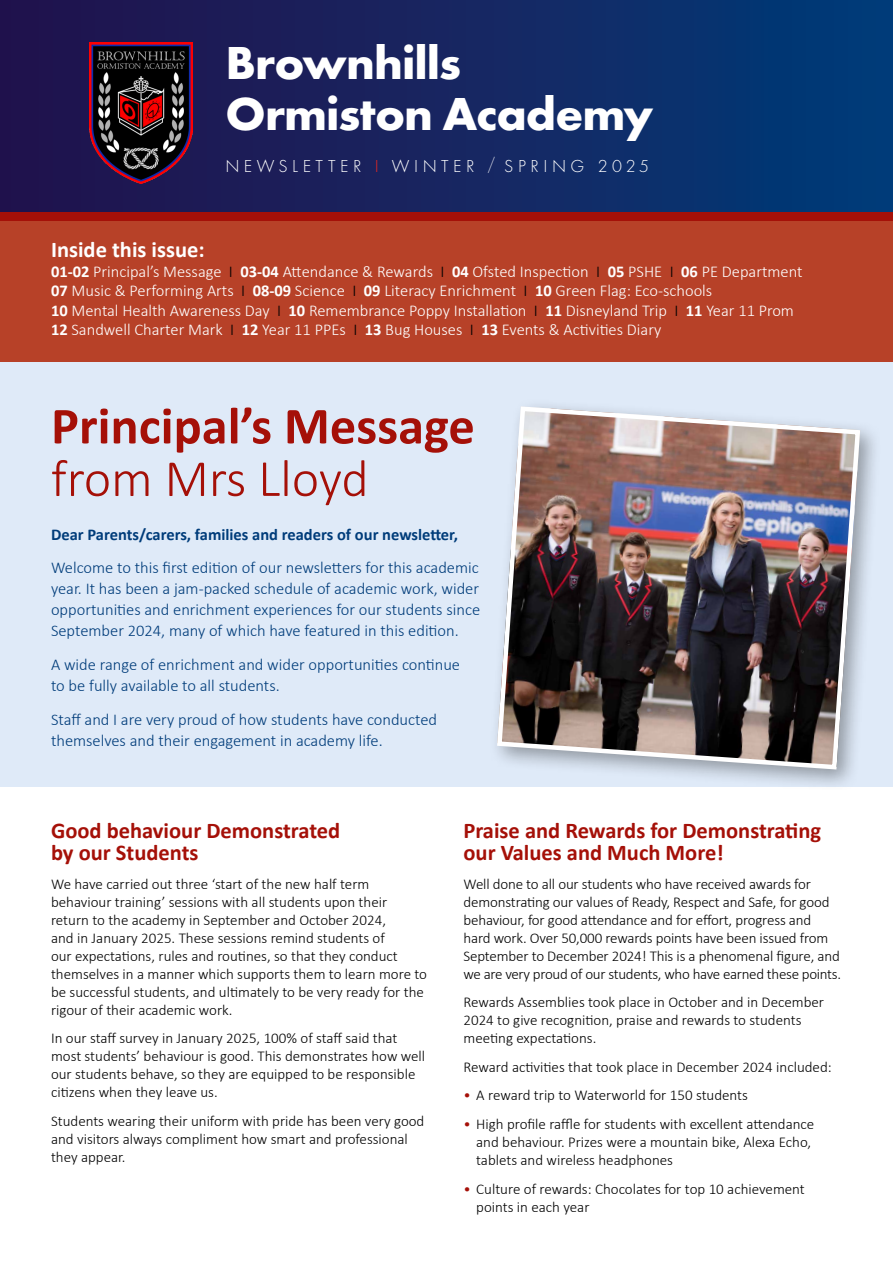
<style>
.page{position:relative;width:893px;height:1263px;background:#fff}
.page>*{position:absolute;margin:0;border:0;box-sizing:border-box;transform-origin:0 0}
.t1{font:700 52.5px "Calibri";color:#a51008}
.t2{font:300 52.5px "Calibri";color:#a51008}
.t3{font:700 48px/51px "Futura PT";letter-spacing:-.02em;color:#fff}
.t4{font:700 22.5px/22.2px "Calibri";color:#a51008}
.t5{font:700 22.5px "Calibri";color:#fff}
.t6{font:300 18px "Futura PT";letter-spacing:.25em;color:#fff}
.t7{font:300 16.5px/21px "Calibri";color:#003c7a}
.t8{font:300 16.5px/19.5px "Calibri";color:#fff}
.t9{font:700 16.5px "Calibri";color:#003c7a}
.t10{font:300 15px/18px "Calibri";color:#000}
.s1{color:#e52722}
.s2{font-weight:700}
.s3{color:#000}
.s4{color:#a51008}
</style>
<div class="page">
<div style="left:0;top:361px;width:893px;height:426px;background:#dfeaf8"></div>
<div style="left:0;top:0;width:893px;height:213px;background:linear-gradient(to right,#27104a,#013b79)"></div>
<img style="left:89px;top:43px;width:104px;height:140px">
<div style="left:0;top:213px;width:893px;height:148px;background:#b74128"></div>
<div style="left:488px;top:398px;width:395px;height:394px;background:#000;opacity:.35"></div>
<img style="left:497px;top:406px;width:363px;height:361px">
<div style="left:497px;top:407px;width:363px;height:362px;border:4px solid #fff;border-radius:23px"></div>
<div style="left:0;top:213px;width:893px;height:8px;background:#a51008"></div>
<h2 class="t3" style="left:225px;top:36px;width:430px">Brownhills<br>Ormiston Academy</h2>
<p class="t6" style="left:225px;top:156px;width:425px">NEWSLETTER <span class="s1">I</span> WINTER / SPRING 2025</p>
<h3 class="t5" style="left:51px;top:234px;width:155px">Inside this issue:</h3>
<p class="t8" style="left:51px;top:261px;width:753px"><span class="s2">01-02</span> Principal’s Message <span class="s3">I</span> <span class="s2">03-04</span> Attendance &amp; Rewards <span class="s3">I</span> <span class="s2">04</span> Ofsted Inspection <span class="s3">I</span> <span class="s2">05</span> PSHE <span class="s3">I</span> <span class="s2">06</span> PE Department <span class="s2">07</span> Music &amp; Performing Arts <span class="s3">I</span> <span class="s2">08-09</span> Science <span class="s3">I</span> <span class="s2">09</span> Literacy Enrichment <span class="s3">I</span> <span class="s2">10</span> Green Flag: Eco-schools<br><span class="s2">10</span> Mental Health Awareness Day <span class="s3">I</span> <span class="s2">10</span> Remembrance Poppy Installation <span class="s3">I</span> <span class="s2">11</span> Disneyland Trip <span class="s3">I</span> <span class="s2">11</span> Year 11 Prom <span class="s2">12</span> Sandwell Charter Mark <span class="s3">I</span> <span class="s2">12</span> Year 11 PPEs <span class="s3">I</span> <span class="s2">13</span> Bug Houses <span class="s3">I</span> <span class="s2">13</span> Events &amp; Activities Diary</p>
<h1 class="t1" style="left:51px;top:389px;width:425px">Principal’s Message</h1>
<h1 class="t2" style="left:51px;top:446px;width:319px">from Mrs Lloyd</h1>
<p class="t9" style="left:51px;top:522px;width:409px">Dear Parents/carers, families and readers of our newsletter,</p>
<p class="t7" style="left:51px;top:557px;width:431px;text-align:justify">Welcome to this first edition of our newsletters for this academic year. It has been a jam-packed schedule of academic work, wider opportunities and enrichment experiences for our students since September 2024, many of which have featured in this edition.</p>
<p class="t7" style="left:51px;top:654px;width:411px">A wide range of enrichment and wider opportunities continue to be fully available to all students.</p>
<p class="t7" style="left:51px;top:709px;width:388px">Staff and I are very proud of how students have conducted themselves and their engagement in academy life.</p>
<h3 class="t4" style="left:51px;top:818px;width:291px">Good behaviour Demonstrated by our Students</h3>
<p class="t10" style="left:51px;top:874px;width:378px">We have carried out three ‘start of the new half term behaviour training’ sessions with all students upon their return to the academy in September and October 2024,<br>and in January 2025. These sessions remind students of<br>our expectations, rules and routines, so that they conduct themselves in a manner which supports them to learn more to be successful students, and ultimately to be very ready for the rigour of their academic work.</p>
<p class="t10" style="left:51px;top:1029px;width:376px">In our staff survey in January 2025, 100% of staff said that most students’ behaviour is good. This demonstrates how well our students behave, so they are equipped to be responsible citizens when they leave us.</p>
<p class="t10" style="left:51px;top:1112px;width:375px">Students wearing their uniform with pride has been very good and visitors always compliment how smart and professional they appear.</p>
<h3 class="t4" style="left:463px;top:818px;width:359px">Praise and Rewards for Demonstrating our Values and Much More!</h3>
<p class="t10" style="left:463px;top:874px;width:379px">Well done to all our students who have received awards for demonstrating our values of Ready, Respect and Safe, for good behaviour, for good attendance and for effort, progress and hard work. Over 50,000 rewards points have been issued from September to December 2024! This is a phenomenal figure, and we are very proud of our students, who have earned these points.</p>
<p class="t10" style="left:463px;top:993px;width:362px">Rewards Assemblies took place in October and in December<br>2024 to give recognition, praise and rewards to students meeting expectations.</p>
<p class="t10" style="left:463px;top:1058px;width:370px">Reward activities that took place in December 2024 included:</p>
<p class="t10" style="left:463px;top:1086px;width:286px"><span class="s4">•</span> A reward trip to Waterworld for 150 students</p>
<p class="t10" style="left:476px;top:1115px;width:340px;text-indent:-13px"><span class="s4">•</span> High profile raffle for students with excellent attendance and behaviour. Prizes were a mountain bike, Alexa Echo, tablets and wireless headphones</p>
<p class="t10" style="left:476px;top:1179px;width:330px;text-indent:-13px"><span class="s4">•</span> Culture of rewards: Chocolates for top 10 achievement points in each year</p>
</div>
